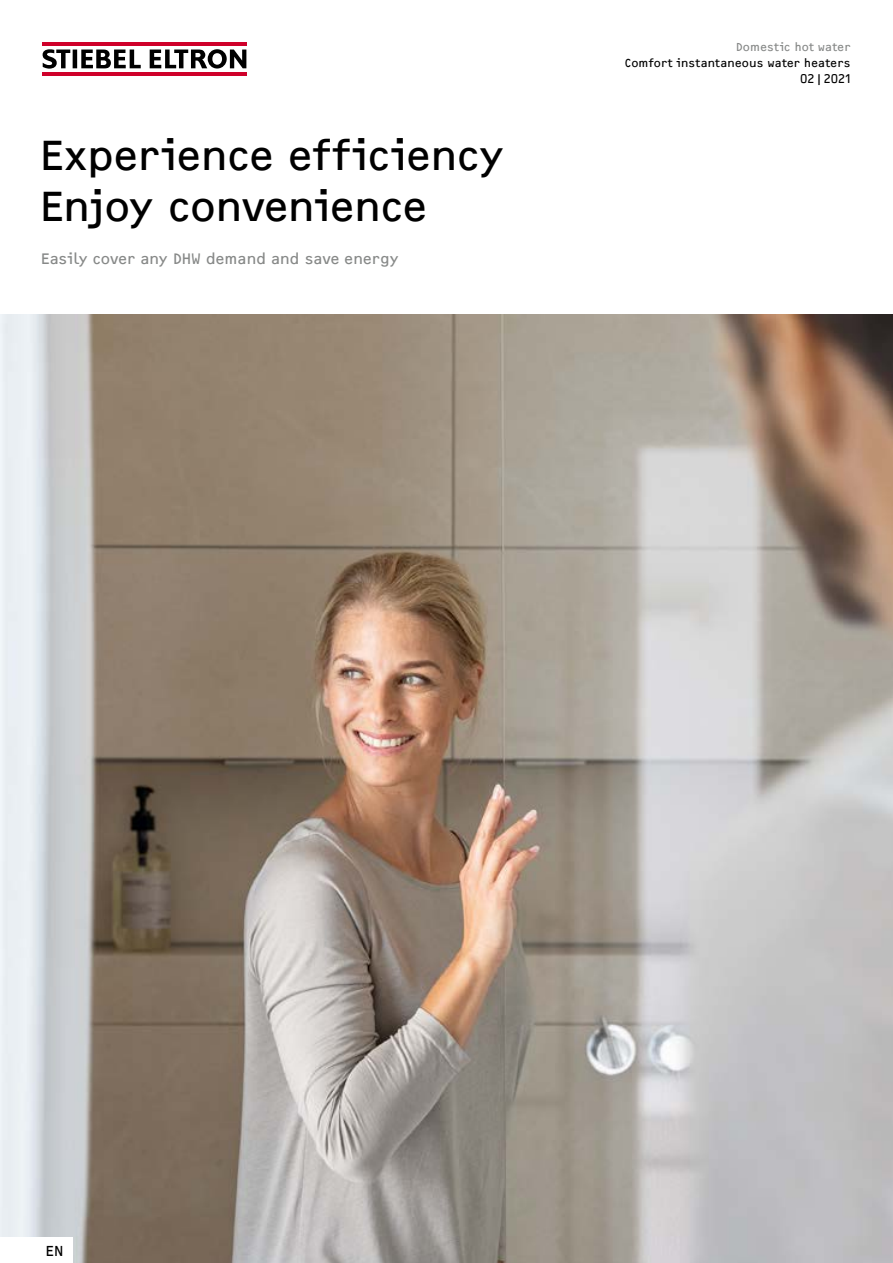
<style>
.page{position:relative;width:893px;height:1263px;background:#fff}
.page>*{position:absolute;margin:0;border:0;box-sizing:border-box;transform-origin:0 0}
.t1{font:43.5px/51px "F2 FOCR Bczyk Com";color:#000}
.t2{font:15.75px "F2 FOCR Bczyk Com";color:#878988}
.t3{font:15px "F2 FOCR Bczyk Com";color:#000}
.t4{font:12px/15.8px "F2 FOCR Bczyk Com";letter-spacing:.015em;color:#000;text-align:right}
.t5{font:12px "F2 FOCR Bczyk Com";letter-spacing:.02em;color:#878988}
</style>
<div class="page">
<hr style="left:43px;top:43px;width:204px;height:3px;background:#cf002a">
<hr style="left:43px;top:72px;width:204px;height:3px;background:#cf002a">
<svg style="left:81px;top:50px;width:60px;height:18px"></svg>
<hr style="left:73px;top:50px;width:4px;height:18px;background:#000">
<svg style="left:150px;top:49px;width:96px;height:20px"></svg>
<svg style="left:43px;top:49px;width:27px;height:20px"></svg>
<img style="left:0;top:315px;width:893px;height:948px">
<div style="left:0;top:1237px;width:72px;height:26px;background:#fff"></div>
<h1 class="t1" style="left:38px;top:130px;width:467px">Experience efficiency<br>Enjoy convenience</h1>
<h2 class="t2" style="left:40px;top:249px;width:360px">Easily cover any DHW demand and save energy</h2>
<p class="t5" style="left:736px;top:40px;width:116px">Domestic hot water</p>
<p class="t4" style="left:625px;top:55px;width:227px">Comfort instantaneous water heaters<br>02|2021</p>
<p class="t3" style="left:45px;top:1242px;width:20px">EN</p>
</div>
